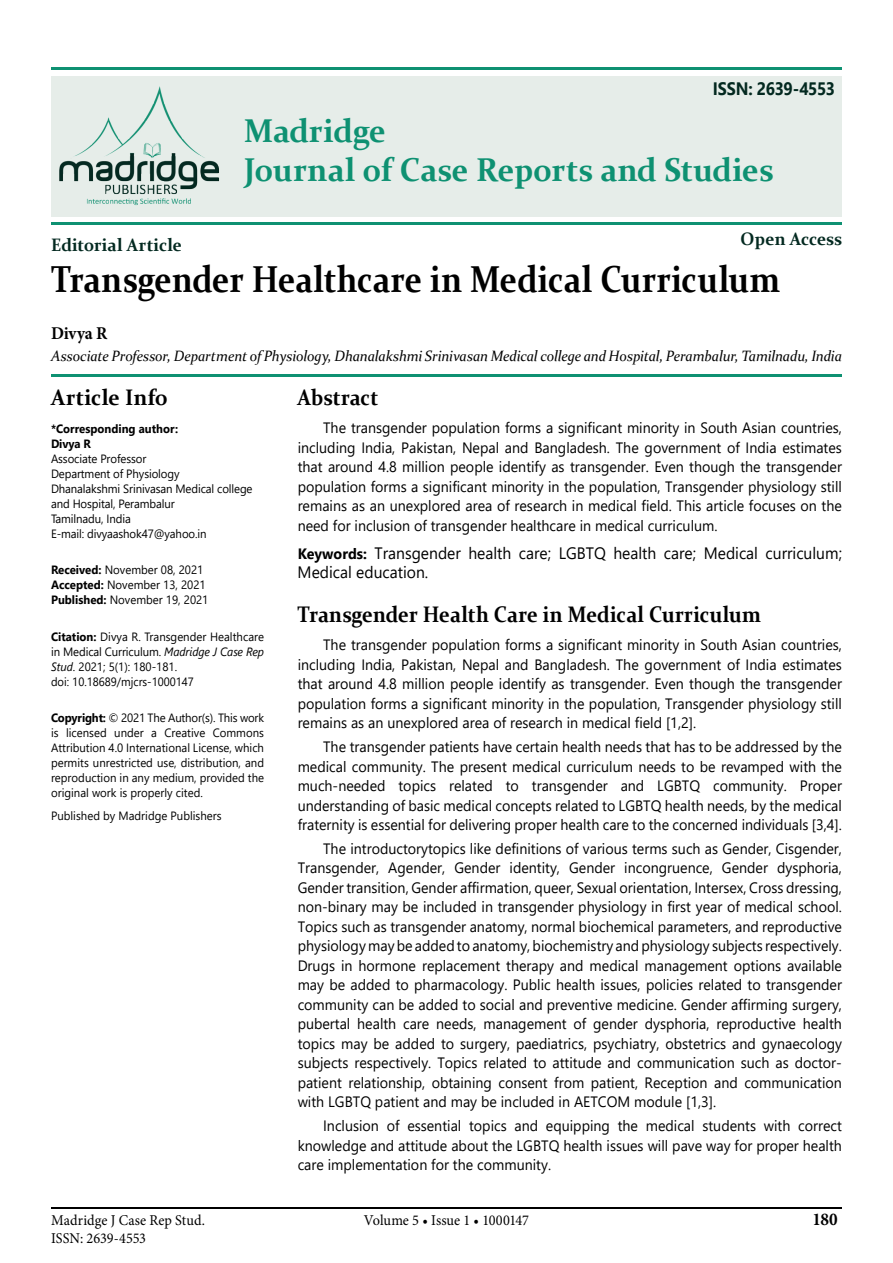
<style>
.page{position:relative;width:893px;height:1263px;background:#fff}
.page>*{position:absolute;margin:0;border:0;box-sizing:border-box;transform-origin:0 0}
.t1{font:700 37.5px "Constantia";color:#000;scale:.87 1}
.t2{font:700 33px/39px "Constantia";color:#0e9172;scale:.95 1}
.t3{font:700 22.5px "Constantia";letter-spacing:.005em;color:#000;scale:.9 1}
.t4{font:700 22.5px "Constantia";letter-spacing:.005em;color:#000;scale:.95 1}
.t5{font:700 18px "Constantia";letter-spacing:.005em;color:#032920;scale:.95 1}
.t6{font:700 18px "Segoe UI";letter-spacing:-.02em;color:#032920;scale:.9 1}
.t7{font:700 18px "Minion Pro";letter-spacing:-.015em;color:#000;scale:.95 1}
.t8{font:16.5px/19.5px "Segoe UI";color:#000;scale:.95 1}
.t9{font:15px/19.5px "Segoe UI";color:#000;text-align:justify;scale:.95 1}
.t10{font:italic 15px "Constantia";letter-spacing:-.01em;color:#000;scale:.95 1}
.t11{font:15px/18px "Minion Pro";color:#000;scale:.95 1}
.t12{font:12px/15px "Segoe UI";color:#000;scale:.95 1}
.t13{font:700 12px/15px "Segoe UI";color:#000;scale:.95 1}
.s1{font-weight:700}
.s2{font-style:italic}
.s3{font-weight:700;font-size:15px}
</style>
<div class="page">
<hr style="left:51px;top:1208px;width:791px;height:1px;background:#000">
<div style="left:51px;top:76px;width:791px;height:140px;background:#e6ede9"></div>
<hr style="left:51px;top:223px;width:791px;height:2px;background:#0e9172">
<hr style="left:51px;top:375px;width:791px;height:2px;background:#0e9172">
<hr style="left:51px;top:68px;width:791px;height:2px;background:#0e9172">
<img style="left:59px;top:86px;width:160px;height:120px">
<p class="t6" style="left:713px;top:71px;width:137px">ISSN: 2639-4553</p>
<h2 class="t2" style="left:244px;top:109px;width:559px">Madridge<br>Journal of Case Reports and Studies</h2>
<p class="t5" style="left:51px;top:232px;width:139px">Editorial Article</p>
<p class="t5" style="left:741px;top:226px;width:108px">Open Access</p>
<h1 class="t1" style="left:51px;top:253px;width:840px">Transgender Healthcare in Medical Curriculum</h1>
<p class="t7" style="left:51px;top:320px;width:61px">Divya R</p>
<p class="t10" style="left:51px;top:346px;width:834px">Associate Professor, Department of Physiology, Dhanalakshmi Srinivasan Medical college and Hospital, Perambalur, Tamilnadu, India</p>
<h3 class="t4" style="left:51px;top:382px;width:125px">Article Info</h3>
<p class="t13" style="left:51px;top:420px;width:135px">*Corresponding author:<br>Divya R</p>
<p class="t12" style="left:51px;top:450px;width:214px">Associate Professor<br>Department of Physiology<br>Dhanalakshmi Srinivasan Medical college and Hospital, Perambalur<br>Tamilnadu, India<br>E-mail: divyaashok47@yahoo.in</p>
<p class="t12" style="left:51px;top:561px;width:167px"><span class="s1">Received:</span> November 08, 2021<br><span class="s1">Accepted:</span> November 13, 2021<br><span class="s1">Published:</span> November 19, 2021</p>
<p class="t12" style="left:51px;top:628px;width:226px"><span class="s1">Citation:</span> Divya R. Transgender Healthcare in Medical Curriculum. <span class="s2">Madridge J Case Rep Stud</span>. 2021; 5(1): 180-181.<br>doi: 10.18689/mjcrs-1000147</p>
<p class="t12" style="left:51px;top:709px;width:226px;text-align:justify"><span class="s1">Copyright:</span> © 2021 The Author(s). This work is licensed under a Creative Commons Attribution 4.0 International License, which permits unrestricted use, distribution, and reproduction in any medium, provided the original work is properly cited.</p>
<p class="t12" style="left:51px;top:808px;width:181px">Published by Madridge Publishers</p>
<h3 class="t3" style="left:298px;top:382px;width:91px">Abstract</h3>
<p class="t9" style="left:298px;top:417px;width:574px;text-indent:26px">The transgender population forms a significant minority in South Asian countries, including India, Pakistan, Nepal and Bangladesh. The government of India estimates that around 4.8 million people identify as transgender. Even though the transgender population forms a significant minority in the population, Transgender physiology still remains as an unexplored area of research in medical field. This article focuses on the need for inclusion of transgender healthcare in medical curriculum.</p>
<p class="t8" style="left:298px;top:542px;width:575px"><span class="s3">Keywords:</span> Transgender health care; LGBTQ health care; Medical curriculum;<br>Medical education.</p>
<h3 class="t3" style="left:298px;top:599px;width:517px">Transgender Health Care in Medical Curriculum</h3>
<p class="t9" style="left:298px;top:634px;width:574px;text-indent:26px">The transgender population forms a significant minority in South Asian countries, including India, Pakistan, Nepal and Bangladesh. The government of India estimates that around 4.8 million people identify as transgender. Even though the transgender population forms a significant minority in the population, Transgender physiology still remains as an unexplored area of research in medical field [1,2].</p>
<p class="t9" style="left:298px;top:736px;width:574px;text-indent:26px">The transgender patients have certain health needs that has to be addressed by the medical community. The present medical curriculum needs to be revamped with the much-needed topics related to transgender and LGBTQ community. Proper understanding of basic medical concepts related to LGBTQ health needs, by the medical fraternity is essential for delivering proper health care to the concerned individuals [3,4].</p>
<p class="t9" style="left:298px;top:837px;width:574px;text-indent:26px">The introductorytopics like definitions of various terms such as Gender, Cisgender, Transgender, Agender, Gender identity, Gender incongruence, Gender dysphoria, Gender transition, Gender affirmation, queer, Sexual orientation, Intersex, Cross dressing, non-binary may be included in transgender physiology in first year of medical school.<br>Topics such as transgender anatomy, normal biochemical parameters, and reproductive physiology may be added to anatomy, biochemistry and physiology subjects respectively.<br>Drugs in hormone replacement therapy and medical management options available may be added to pharmacology. Public health issues, policies related to transgender community can be added to social and preventive medicine. Gender affirming surgery, pubertal health care needs, management of gender dysphoria, reproductive health topics may be added to surgery, paediatrics, psychiatry, obstetrics and gynaecology subjects respectively. Topics related to attitude and communication such as doctor&shy;patient relationship, obtaining consent from patient, Reception and communication with LGBTQ patient and may be included in AETCOM module [1,3].</p>
<p class="t9" style="left:298px;top:1115px;width:574px;text-indent:26px">Inclusion of essential topics and equipping the medical students with correct knowledge and attitude about the LGBTQ health issues will pave way for proper health care implementation for the community.</p>
<p class="t11" style="left:51px;top:1212px;width:164px">Madridge J Case Rep Stud.<br>ISSN: 2639-4553</p>
<p class="t11" style="left:364px;top:1212px;width:175px">Volume 5 • Issue 1 • 1000147</p>
<p class="t7" style="left:812px;top:1206px;width:28px">180</p>
</div>
